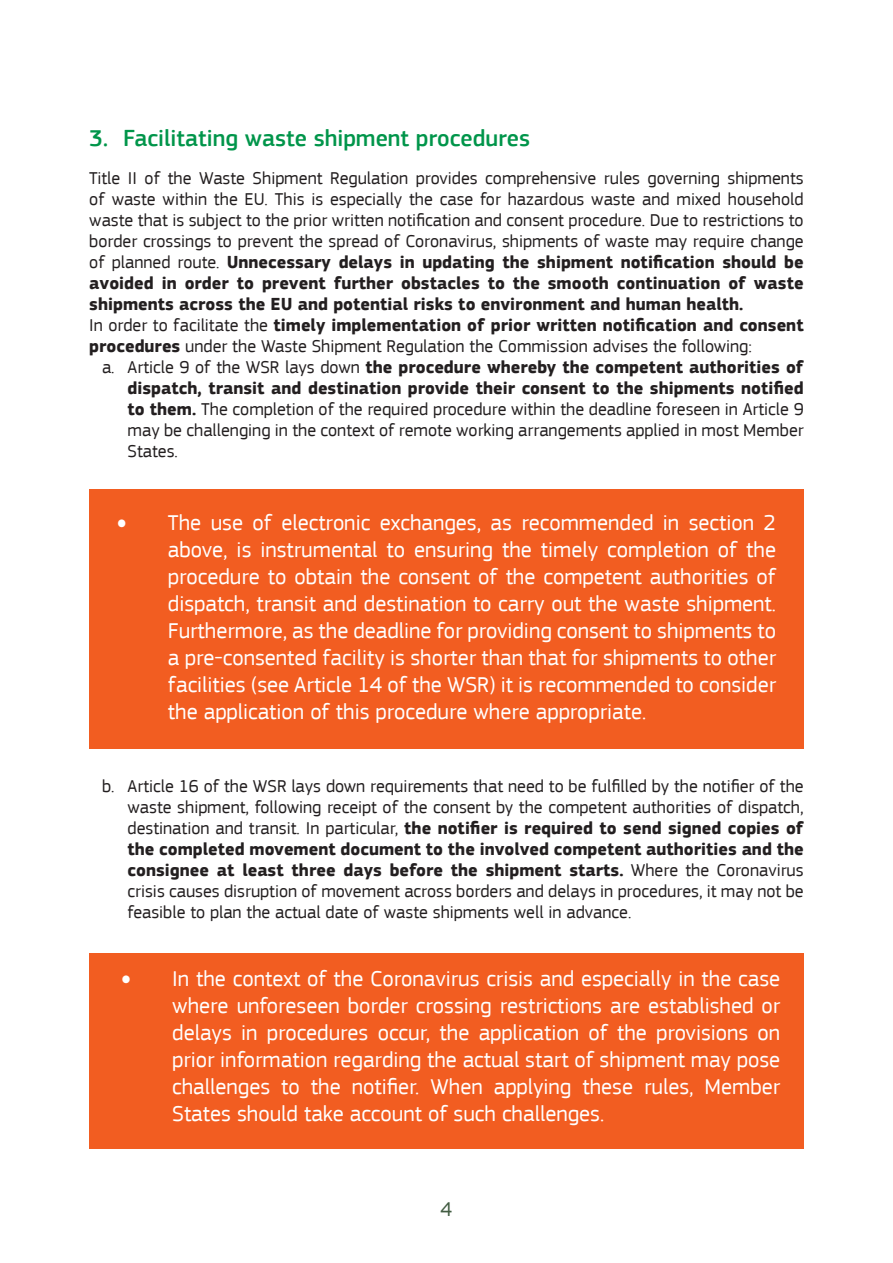
<style>
.page{position:relative;width:893px;height:1263px;background:#fff}
.page>*{position:absolute;margin:0;border:0;box-sizing:border-box;transform-origin:0 0}
.t1{font:500 24px "EC Square Sans Pro";color:#00954a}
.t2{font:22.5px/27px "EC Square Sans Pro";color:#fff;text-align:justify}
.t3{font:21px "EC Square Sans Pro";color:#435d43}
.paragraphe_1{font:18px/21px "EC Square Sans Pro";color:#231f20;text-align:justify}
.s1{font-weight:700}
.s2{font-family:"EC Square Sans Pro Extra";font-weight:900}
</style>
<div class="page">
<div style="left:89px;top:489px;width:715px;height:259px;background:#f25d21"></div>
<div style="left:89px;top:953px;width:715px;height:196px;background:#f25d21"></div>
<p class="t1" style="left:89px;top:124px;width:442px">3. Facilitating waste shipment procedures</p>
<p class="paragraphe_1" style="left:89px;top:167px;width:716px">Title II of the Waste Shipment Regulation provides comprehensive rules governing shipments of waste within the EU. This is especially the case for hazardous waste and mixed household waste that is subject to the prior written notification and consent procedure. Due to restrictions to border crossings to prevent the spread of Coronavirus, shipments of waste may require change of planned route. <span class="s1">Unnecessary delays in updating the shipment notification should be avoided in order to prevent further obstacles to the smooth continuation of waste shipments across the EU and potential risks to environment and human health.</span></p>
<p class="paragraphe_1" style="left:89px;top:314px;width:716px">In order to facilitate the <span class="s1">timely implementation of prior written notification and consent procedures</span> under the Waste Shipment Regulation the Commission advises the following:</p>
<p class="paragraphe_1" style="left:128px;top:356px;width:678px;text-indent:-26px">a. Article 9 of the WSR lays down <span class="s1">the procedure whereby the competent authorities of dispatch, transit and destination provide their consent to the shipments notified to them.</span> The completion of the required procedure within the deadline foreseen in Article 9 may be challenging in the context of remote working arrangements applied in most Member States.</p>
<p class="t2" style="left:168px;top:509px;width:610px;text-indent:-51px"><span class="s2">•</span> The use of electronic exchanges, as recommended in section 2 above, is instrumental to ensuring the timely completion of the procedure to obtain the consent of the competent authorities of dispatch, transit and destination to carry out the waste shipment.<br>Furthermore, as the deadline for providing consent to shipments to a pre-consented facility is shorter than that for shipments to other facilities (see Article 14 of the WSR) it is recommended to consider the application of this procedure where appropriate.</p>
<p class="paragraphe_1" style="left:128px;top:776px;width:678px;text-indent:-26px">b. Article 16 of the WSR lays down requirements that need to be fulfilled by the notifier of the waste shipment, following receipt of the consent by the competent authorities of dispatch, destination and transit. In particular, <span class="s1">the notifier is required to send signed copies of the completed movement document to the involved competent authorities and the consignee at least three days before the shipment starts.</span> Where the Coronavirus crisis causes disruption of movement across borders and delays in procedures, it may not be feasible to plan the actual date of waste shipments well in advance.</p>
<p class="t2" style="left:172px;top:966px;width:610px;text-indent:-51px"><span class="s2">•</span> In the context of the Coronavirus crisis and especially in the case where unforeseen border crossing restrictions are established or delays in procedures occur, the application of the provisions on prior information regarding the actual start of shipment may pose challenges to the notifier. When applying these rules, Member States should take account of such challenges.</p>
<p class="t3" style="left:441px;top:1196px;width:13px">4</p>
</div>
